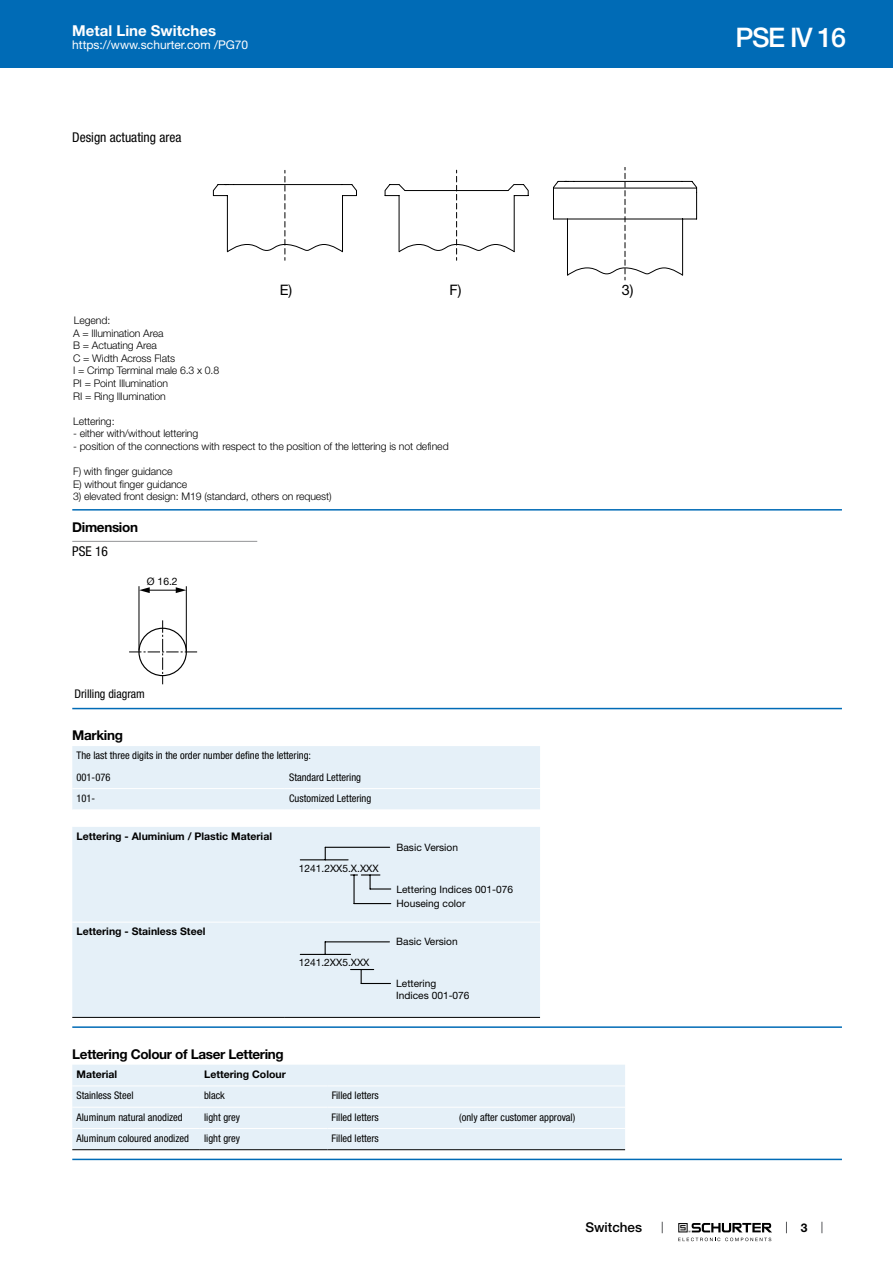
<style>
.page{position:relative;width:893px;height:1263px;background:#fff}
.page>*{position:absolute;margin:0;border:0;box-sizing:border-box;transform-origin:0 0}
.t1{font:500 27px "Helvetica Neue LT";letter-spacing:-.05em;color:#fff}
.t2{font:700 15px "Helvetica Neue LT";color:#fff}
.t3{font:14.4px "Helvetica Neue LT";color:#000}
.t4{font:700 13.5px "Helvetica Neue LT";letter-spacing:-.025em;color:#000}
.t5{font:condensed 13.5px "Helvetica Neue LT";color:#000}
.t6{font:500 13.5px "Helvetica Neue LT";color:#000}
.t7{font:12px "Helvetica Neue LT";color:#fff}
.t8{font:condensed 12px "Helvetica Neue LT";color:#000}
.t9{font:700 12px "Helvetica Neue LT";color:#000}
.t10{font:300 10.5px/12.6px "Helvetica Neue LT";letter-spacing:-.01em;color:#000}
.t11{font:condensed 10.5px/21.3px "Helvetica Neue LT";color:#000}
.t12{font:700 10.5px "Helvetica Neue LT";color:#000}
.t13{font:10.35px "Helvetica Neue LT";color:#000}
.t14{font:10.2px/14.5px "Helvetica Neue LT";color:#000}
</style>
<div class="page">
<svg style="left:678px;top:1223px;width:94px;height:18px"></svg>
<div style="left:0;top:0;width:893px;height:68px;background:#006bb6"></div>
<svg style="left:553px;top:167px;width:144px;height:113px"></svg>
<svg style="left:384px;top:170px;width:145px;height:90px"></svg>
<svg style="left:213px;top:170px;width:144px;height:90px"></svg>
<hr style="left:72px;top:509px;width:770px;height:2px;background:#006bb6">
<hr style="left:72px;top:541px;width:185px;height:1px;background:#939597">
<hr style="left:186px;top:586px;width:1px;height:65px;background:#000">
<hr style="left:143px;top:590px;width:37px;height:1px;background:#000">
<hr style="left:139px;top:586px;width:1px;height:65px;background:#000">
<svg style="left:176px;top:587px;width:10px;height:6px"></svg>
<svg style="left:139px;top:587px;width:11px;height:6px"></svg>
<svg style="left:129px;top:620px;width:68px;height:64px"></svg>
<hr style="left:72px;top:708px;width:770px;height:1px;background:#006bb6">
<svg style="left:72px;top:746px;width:468px;height:271px;background:#e6f0f8"></svg>
<hr style="left:72px;top:788px;width:213px;height:1px;background:#fff">
<hr style="left:285px;top:788px;width:255px;height:1px;background:#fff">
<hr style="left:72px;top:809px;width:213px;height:1px;background:#fff">
<hr style="left:285px;top:809px;width:255px;height:1px;background:#fff">
<hr style="left:72px;top:922px;width:213px;height:1px;background:#fff">
<hr style="left:285px;top:922px;width:255px;height:1px;background:#fff">
<hr style="left:72px;top:1017px;width:213px;height:1px;background:#000">
<hr style="left:285px;top:1017px;width:255px;height:1px;background:#000">
<hr style="left:325px;top:847px;width:65px;height:1px;background:#000">
<hr style="left:300px;top:859px;width:48px;height:1px;background:#000">
<svg style="left:351px;top:874px;width:40px;height:15px"></svg>
<hr style="left:354px;top:903px;width:37px;height:1px;background:#000">
<hr style="left:353px;top:875px;width:2px;height:28px;background:#000">
<hr style="left:325px;top:941px;width:64px;height:1px;background:#000">
<hr style="left:300px;top:954px;width:51px;height:1px;background:#000">
<hr style="left:361px;top:983px;width:30px;height:1px;background:#000">
<svg style="left:325px;top:942px;width:1px;height:12px"></svg>
<svg style="left:351px;top:969px;width:23px;height:14px"></svg>
<hr style="left:72px;top:1026px;width:770px;height:2px;background:#006bb6">
<div style="left:72px;top:1065px;width:553px;height:84px;background:#e5f0f8"></div>
<hr style="left:72px;top:1085px;width:128px;height:1px;background:#fff">
<hr style="left:200px;top:1085px;width:127px;height:1px;background:#fff">
<hr style="left:327px;top:1085px;width:128px;height:1px;background:#fff">
<hr style="left:455px;top:1085px;width:170px;height:1px;background:#fff">
<hr style="left:72px;top:1107px;width:128px;height:1px;background:#fff">
<hr style="left:200px;top:1107px;width:127px;height:1px;background:#fff">
<hr style="left:327px;top:1107px;width:128px;height:1px;background:#fff">
<hr style="left:455px;top:1107px;width:170px;height:1px;background:#fff">
<hr style="left:72px;top:1128px;width:128px;height:1px;background:#fff">
<hr style="left:200px;top:1128px;width:127px;height:1px;background:#fff">
<hr style="left:327px;top:1128px;width:128px;height:1px;background:#fff">
<hr style="left:455px;top:1128px;width:170px;height:1px;background:#fff">
<hr style="left:72px;top:1149px;width:128px;height:1px;background:#000">
<hr style="left:200px;top:1149px;width:127px;height:1px;background:#000">
<hr style="left:327px;top:1149px;width:128px;height:1px;background:#000">
<hr style="left:455px;top:1149px;width:170px;height:1px;background:#000">
<hr style="left:72px;top:1159px;width:770px;height:1px;background:#006bb6">
<h2 class="t2" style="left:72px;top:25px;width:145px">Metal Line Switches</h2>
<p class="t7" style="left:72px;top:41px;width:178px">https://www.schurter.com /PG70</p>
<p class="t5" style="left:72px;top:133px;width:111px">Design actuating area</p>
<h3 class="t3" style="left:280px;top:285px;width:14px">E)</h3>
<h3 class="t3" style="left:622px;top:285px;width:13px">3)</h3>
<h3 class="t3" style="left:450px;top:285px;width:14px">F)</h3>
<p class="t10" style="left:73px;top:315px;width:148px">Legend:<br>A = Illumination Area<br>B = Actuating Area<br>C = Width Across Flats<br>I = Crimp Terminal male 6.3 x 0.8<br>PI = Point Illumination<br>RI = Ring Illumination</p>
<p class="t10" style="left:73px;top:416px;width:43px">Lettering:</p>
<p class="t10" style="left:73px;top:428px;width:127px">- either with/without lettering</p>
<p class="t10" style="left:73px;top:441px;width:377px">- position of the connections with respect to the position of the lettering is not defined</p>
<p class="t10" style="left:73px;top:466px;width:116px">F) with finger guidance<br>E) without finger guidance</p>
<p class="t10" style="left:73px;top:491px;width:260px">3) elevated front design: M19 (standard, others on request)</p>
<p class="t4" style="left:72px;top:522px;width:67px">Dimension</p>
<p class="t5" style="left:72px;top:546px;width:37px">PSE 16</p>
<p class="t13" style="left:147px;top:575px;width:32px">Ø 16.2</p>
<p class="t8" style="left:74px;top:689px;width:72px">Drilling diagram</p>
<p class="t4" style="left:72px;top:731px;width:52px">Marking</p>
<p class="t11" style="left:77px;top:746px;width:236px">The last three digits in the order number define the lettering:<br>001-076</p>
<p class="t11" style="left:289px;top:767px;width:73px">Standard Lettering</p>
<p class="t11" style="left:77px;top:788px;width:20px">101-</p>
<p class="t11" style="left:289px;top:788px;width:84px">Customized Lettering</p>
<p class="t12" style="left:77px;top:832px;width:197px">Lettering - Aluminium / Plastic Material</p>
<p class="t12" style="left:77px;top:928px;width:130px">Lettering - Stainless Steel</p>
<p class="t14" style="left:299px;top:862px;width:81px">1241.2XX5.X.XXX</p>
<p class="t14" style="left:299px;top:956px;width:72px">1241.2XX5.XXX</p>
<p class="t14" style="left:396px;top:841px;width:63px">Basic Version</p>
<p class="t14" style="left:396px;top:883px;width:118px">Lettering Indices 001-076<br>Houseing color</p>
<p class="t14" style="left:396px;top:935px;width:63px">Basic Version</p>
<p class="t14" style="left:396px;top:978px;width:75px;line-height:12.1px">Lettering<br>Indices 001-076</p>
<p class="t4" style="left:72px;top:1049px;width:213px">Lettering Colour of Laser Lettering</p>
<p class="t12" style="left:77px;top:1070px;width:42px">Material</p>
<p class="t12" style="left:204px;top:1070px;width:83px">Lettering Colour</p>
<p class="t11" style="left:77px;top:1086px;width:58px">Stainless Steel</p>
<p class="t11" style="left:204px;top:1086px;width:22px">black</p>
<p class="t11" style="left:332px;top:1086px;width:49px">Filled letters</p>
<p class="t11" style="left:77px;top:1107px;width:108px">Aluminum natural anodized</p>
<p class="t11" style="left:204px;top:1107px;width:38px">light grey</p>
<p class="t11" style="left:332px;top:1107px;width:49px">Filled letters</p>
<p class="t11" style="left:459px;top:1107px;width:118px">(only after customer approval)</p>
<p class="t11" style="left:77px;top:1128px;width:114px">Aluminum coloured anodized</p>
<p class="t11" style="left:204px;top:1128px;width:38px">light grey</p>
<p class="t11" style="left:332px;top:1128px;width:49px">Filled letters</p>
<p class="t6" style="left:585px;top:1220px;width:58px">Switches</p>
<h1 class="t1" style="left:735px;top:22px;width:112px">PSE IV 16</h1>
<p class="t9" style="left:801px;top:1223px;width:8px">3</p>
</div>
